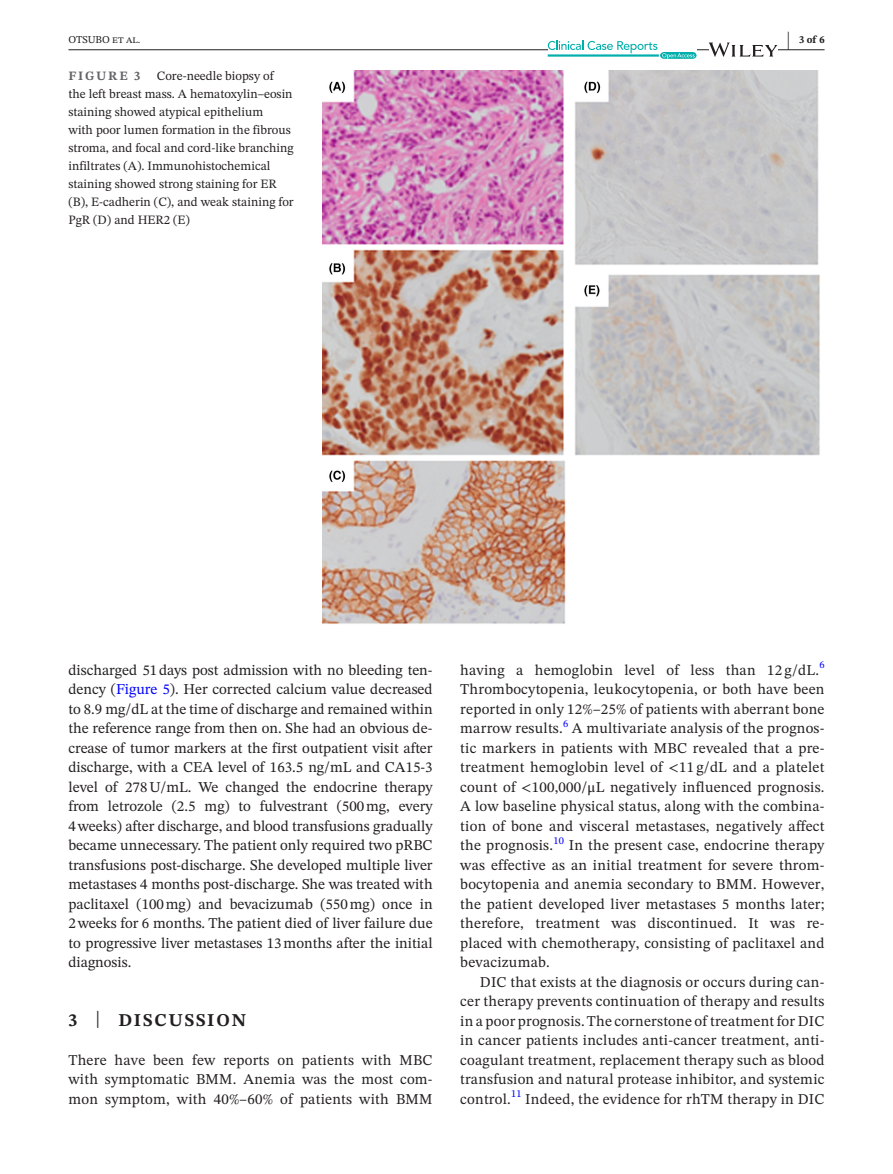
<style>
.page{position:relative;width:893px;height:1174px;background:#fff}
.page>*{position:absolute;margin:0;border:0;box-sizing:border-box;transform-origin:0 0}
.t1{font:700 21px "STIX Two Text";color:#231f20;scale:.42 1}
.t2{font:700 18px "STIX Two Text";letter-spacing:.1em;color:#231f20}
.t3{font:15px/19.5px "STIX Two Text";letter-spacing:.015em;color:#231f20;text-align:justify}
.t4{font:12.75px/18px "STIX Two Text";color:#231f20}
.t5{font:700 12.75px "STIX Two Text";letter-spacing:.14em;color:#636366}
.t6{font:10.5px "STIX Two Text";color:#231f20}
.t7{font:10.5px "STIX Two Text";color:#00f}
.t8{font:700 10.5px "STIX Two Text";color:#231f20}
.s1{color:#00f}
.s2{font-weight:400;font-size:23.7px}
.s3{font-family:"STIX"}
</style>
<div class="page">
<hr style="left:68px;top:49px;width:756px;height:1px;background:#231f20">
<svg style="left:548px;top:41px;width:148px;height:18px"></svg>
<svg style="left:709px;top:43px;width:68px;height:14px"></svg>
<img style="left:323px;top:70px;width:497px;height:554px">
<h1 class="t1" style="left:787px;top:24px;width:8px">|</h1>
<p class="t6" style="left:68px;top:32px;width:74px">OTSUBO et al.</p>
<p class="t8" style="left:799px;top:32px;width:27px">3 of 6</p>
<p class="t4" style="left:68px;top:66px;width:227px;text-indent:88px">Core-needle biopsy of the left breast mass. A hematoxylin–eosin staining showed atypical epithelium<br>with poor lumen formation in the fibrous stroma, and focal and cord-like branching infiltrates (A). Immunohistochemical staining showed strong staining for ER (B), E-cadherin (C), and weak staining for PgR (D) and HER2 (E)</p>
<p class="t5" style="left:68px;top:66px;width:74px">FIGURE 3</p>
<p class="t3" style="left:68px;top:660px;width:366px">discharged 51days post admission with no bleeding ten&shy;dency (<span class="s1">Figure 5</span>). Her corrected calcium value decreased to 8.9 mg/dL at the time of discharge and remained within the reference range from then on. She had an obvious de&shy;crease of tumor markers at the first outpatient visit after discharge, with a CEA level of 163.5 ng/mL and CA15-3 level of 278U/mL. We changed the endocrine therapy from letrozole (2.5 mg) to fulvestrant (500mg, every 4weeks) after discharge, and blood transfusions gradually became unnecessary. The patient only required two pRBC transfusions post-discharge. She developed multiple liver metastases 4 months post-discharge. She was treated with paclitaxel (100mg) and bevacizumab (550mg) once in 2weeks for 6 months. The patient died of liver failure due to progressive liver metastases 13months after the initial diagnosis.</p>
<p class="t2" style="left:68px;top:1007px;width:179px">3 <span class="s2">|</span> DISCUSSION</p>
<p class="t3" style="left:68px;top:1050px;width:366px">There have been few reports on patients with MBC with symptomatic BMM. Anemia was the most com&shy;mon symptom, with 40%–60% of patients with BMM</p>
<p class="t3" style="left:460px;top:660px;width:360px">having a hemoglobin level of less than 12 g/dL.</p>
<p class="t7" style="left:819px;top:657px;width:7px">6</p>
<p class="t3" style="left:460px;top:679px;width:366px">Thrombocytopenia, leukocytopenia, or both have been reported in only 12%–25% of patients with aberrant bone marrow results.</p>
<p class="t7" style="left:563px;top:715px;width:7px">6</p>
<p class="t3" style="left:460px;top:718px;width:366px;text-indent:112px">A multivariate analysis of the prognos&shy;tic markers in patients with MBC revealed that a pre&shy;treatment hemoglobin level of <span class="s3">&lt;</span>11 g/dL and a platelet count of <span class="s3">&lt;</span>100,000/<span class="s3">μ</span>L negatively influenced prognosis.<br>A low baseline physical status, along with the combina&shy;tion of bone and visceral metastases, negatively affect the prognosis.</p>
<p class="t7" style="left:553px;top:832px;width:12px">10</p>
<p class="t3" style="left:460px;top:835px;width:366px;text-indent:109px">In the present case, endocrine therapy was effective as an initial treatment for severe throm&shy;bocytopenia and anemia secondary to BMM. However, the patient developed liver metastases 5 months later; therefore, treatment was discontinued. It was re&shy;placed with chemotherapy, consisting of paclitaxel and bevacizumab.</p>
<p class="t3" style="left:460px;top:972px;width:366px;text-indent:20px">DIC that exists at the diagnosis or occurs during can&shy;cer therapy prevents continuation of therapy and results in a poor prognosis. The cornerstone of treatment for DIC in cancer patients includes anti-cancer treatment, anti&shy;coagulant treatment, replacement therapy such as blood transfusion and natural protease inhibitor, and systemic control.</p>
<p class="t7" style="left:511px;top:1086px;width:12px">11</p>
<p class="t3" style="left:525px;top:1089px;width:301px">Indeed, the evidence for rhTM therapy in DIC</p>
</div>
